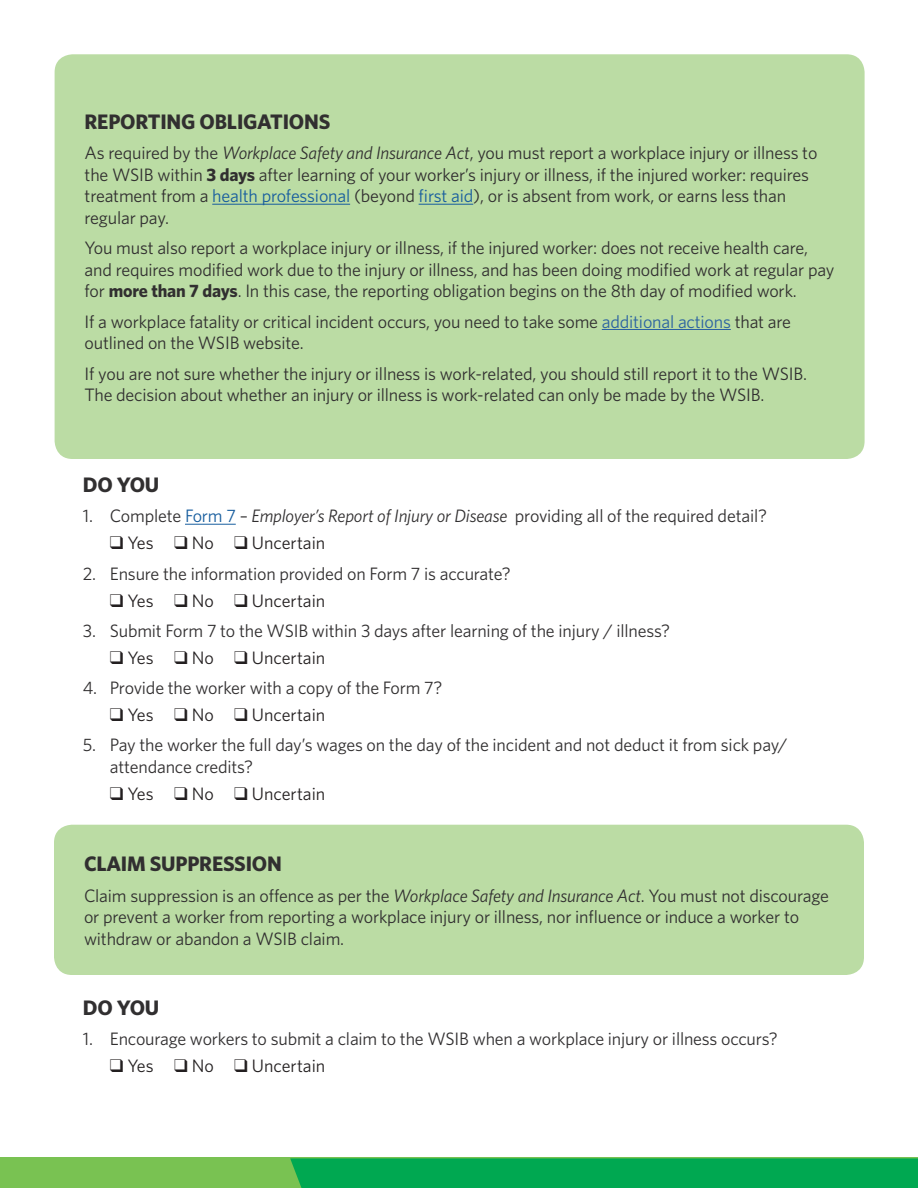
<style>
.page{position:relative;width:918px;height:1188px;background:#fff}
.page>*{position:absolute;margin:0;border:0;box-sizing:border-box;transform-origin:0 0}
.BODY{font:700 21px "Whitney";letter-spacing:-.01em;color:#312f30}
.BODY-2{font:18px/21.6px "Whitney";letter-spacing:-.01em;color:#312f30}
.t1{font:18px "Whitney";color:#231f20}
.s1{font-style:italic}
.s2{font-weight:700}
.s3{color:#175d9e}
.s4{color:#2b62a1}
</style>
<div class="page">
<div style="left:55px;top:54px;width:810px;height:405px;background:#bbdca4;border-radius:18px"></div>
<hr style="left:212px;top:204px;width:138px;height:1px;background:#175d9e">
<hr style="left:419px;top:204px;width:54px;height:1px;background:#175d9e">
<hr style="left:602px;top:329px;width:129px;height:1px;background:#2b62a1">
<div style="left:0;top:1158px;width:918px;height:30px;background:#79c252"></div>
<div style="left:290px;top:1158px;width:628px;height:30px;background:#00a851"></div>
<hr style="left:185px;top:524px;width:51px;height:1px;background:#175d9e">
<div style="left:54px;top:825px;width:810px;height:150px;background:#bbdca4;border-radius:18px"></div>
<p class="BODY" style="left:85px;top:108px;width:247px">REPORTING OBLIGATIONS</p>
<p class="BODY-2" style="left:85px;top:142px;width:734px">As required by the <span class="s1">Workplace Safety and Insurance Act</span>, you must report a workplace injury or illness to the WSIB within <span class="s2">3 days</span> after learning of your worker’s injury or illness, if the injured worker: requires treatment from a <span class="s3">health professional</span> (beyond <span class="s3">first aid</span>), or is absent from work, or earns less than regular pay.</p>
<p class="BODY-2" style="left:85px;top:237px;width:751px">You must also report a workplace injury or illness, if the injured worker: does not receive health care, and requires modified work due to the injury or illness, and has been doing modified work at regular pay for <span class="s2">more than 7 days</span>. In this case, the reporting obligation begins on the 8th day of modified work.</p>
<p class="BODY-2" style="left:85px;top:310px;width:708px">If a workplace fatality or critical incident occurs, you need to take some <span class="s4">additional actions</span> that are outlined on the WSIB website.</p>
<p class="BODY-2" style="left:85px;top:362px;width:724px">If you are not sure whether the injury or illness is work-related, you should still report it to the WSIB.<br>The decision about whether an injury or illness is work-related can only be made by the WSIB.</p>
<p class="BODY" style="left:83px;top:471px;width:78px">DO YOU</p>
<p class="BODY-2" style="left:83px;top:505px;width:686px">1. Complete <span class="s3">Form 7</span> – <span class="s1">Employer’s Report of Injury or Disease</span> providing all of the required detail?</p>
<p class="t1" style="left:110px;top:531px;width:217px">❑ Yes ❑ No ❑ Uncertain</p>
<p class="BODY-2" style="left:83px;top:562px;width:430px">2. Ensure the information provided on Form 7 is accurate?</p>
<p class="t1" style="left:110px;top:588px;width:217px">❑ Yes ❑ No ❑ Uncertain</p>
<p class="BODY-2" style="left:83px;top:619px;width:589px">3. Submit Form 7 to the WSIB within 3 days after learning of the injury / illness?</p>
<p class="t1" style="left:110px;top:646px;width:217px">❑ Yes ❑ No ❑ Uncertain</p>
<p class="BODY-2" style="left:83px;top:677px;width:361px">4. Provide the worker with a copy of the Form 7?</p>
<p class="t1" style="left:110px;top:703px;width:217px">❑ Yes ❑ No ❑ Uncertain</p>
<p class="BODY-2" style="left:110px;top:734px;width:679px;text-indent:-27px">5. Pay the worker the full day’s wages on the day of the incident and not deduct it from sick pay/ attendance credits?</p>
<p class="t1" style="left:110px;top:782px;width:217px">❑ Yes ❑ No ❑ Uncertain</p>
<p class="BODY" style="left:84px;top:850px;width:199px">CLAIM SUPPRESSION</p>
<p class="BODY-2" style="left:84px;top:884px;width:746px">Claim suppression is an offence as per the <span class="s1">Workplace Safety and Insurance Act</span>. You must not discourage or prevent a worker from reporting a workplace injury or illness, nor influence or induce a worker to withdraw or abandon a WSIB claim.</p>
<p class="BODY" style="left:83px;top:994px;width:78px">DO YOU</p>
<p class="BODY-2" style="left:83px;top:1028px;width:696px">1. Encourage workers to submit a claim to the WSIB when a workplace injury or illness occurs?</p>
<p class="t1" style="left:110px;top:1054px;width:217px">❑ Yes ❑ No ❑ Uncertain</p>
</div>
